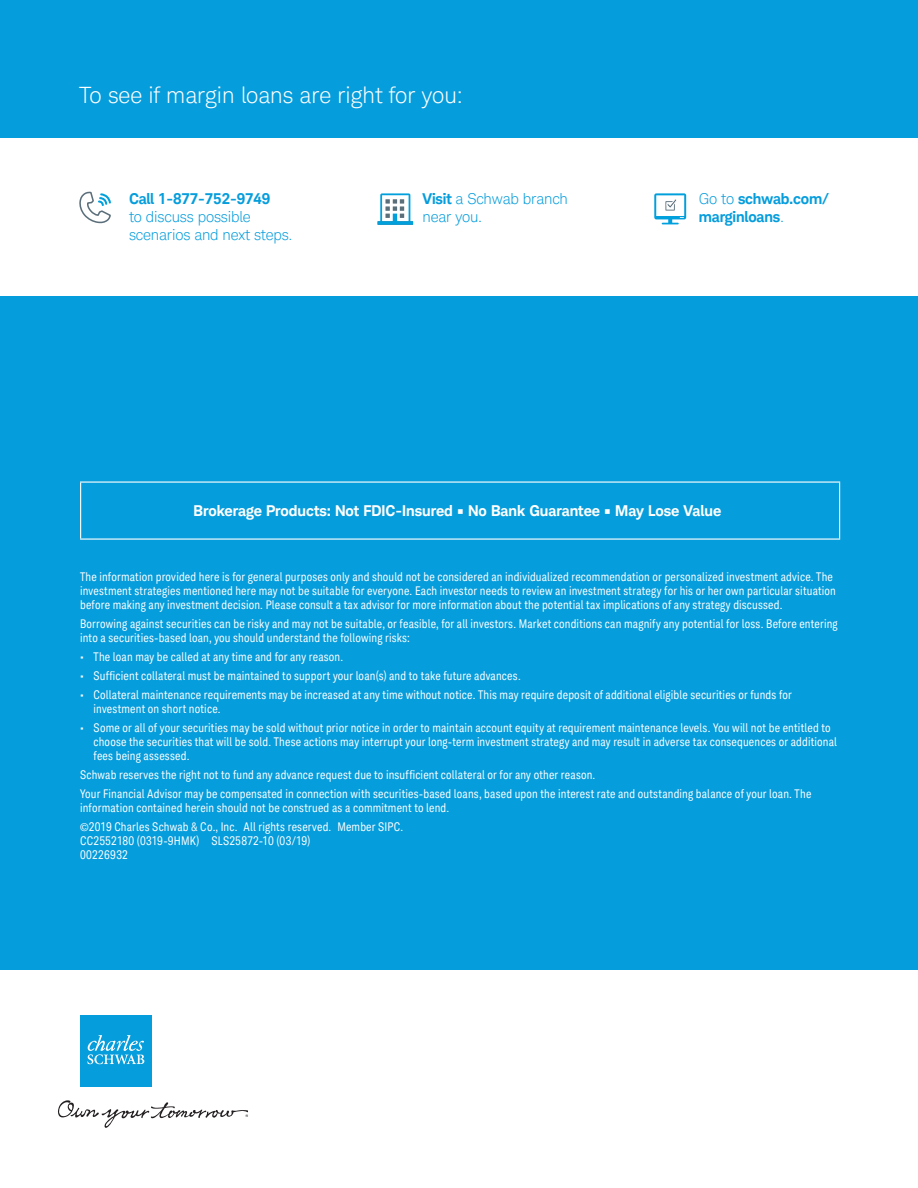
<style>
.page{position:relative;width:918px;height:1188px;background:#fff}
.page>*{position:absolute;margin:0;border:0;box-sizing:border-box;transform-origin:0 0}
.t1{font:300 22.5px "Charles Modern";color:#fff}
.t2{font:300 15px/18px "Charles Modern";letter-spacing:-.01em;color:#069ddc}
.t3{font:700 15px "Charles Modern";color:#fff}
.t4{font:700 15px/18px "Charles Modern";letter-spacing:-.01em;color:#069ddc}
.t5{font:condensed 12px/14.2px "Charles Modern";letter-spacing:.015em;color:#fff}
.s1{color:#0c9fdc}
.s2{font-weight:700}
.s3{font-weight:300}
</style>
<div class="page">
<div style="left:0;top:0;width:918px;height:970px;background:#069ddc"></div>
<hr style="left:80px;top:482px;width:760px;height:1px;background:#fff">
<hr style="left:80px;top:483px;width:1px;height:55px;background:#fff">
<hr style="left:839px;top:483px;width:1px;height:55px;background:#fff">
<hr style="left:80px;top:538px;width:760px;height:2px;background:#fff">
<div style="left:80px;top:1015px;width:71px;height:72px;background:#069ddc"></div>
<svg style="left:87px;top:1035px;width:57px;height:29px"></svg>
<svg style="left:58px;top:1100px;width:190px;height:28px"></svg>
<div style="left:0;top:138px;width:918px;height:158px;background:#fff"></div>
<svg style="left:378px;top:193px;width:35px;height:32px"></svg>
<svg style="left:654px;top:193px;width:32px;height:31px"></svg>
<svg style="left:79px;top:192px;width:32px;height:31px"></svg>
<h1 class="t1" style="left:79px;top:82px;width:385px">To see if margin loans are right for you:</h1>
<p class="t4" style="left:129px;top:190px;width:143px">Call 1-877-752-9749</p>
<p class="t2" style="left:129px;top:208px;width:165px">to discuss possible scenarios and next steps<span class="s1">.</span></p>
<p class="t2" style="left:422px;top:190px;width:147px"><span class="s2">Visit</span> a Schwab branch near you.</p>
<p class="t4" style="left:699px;top:190px;width:132px"><span class="s3">Go to</span> schwab.com/ marginloans<span class="s3">.</span></p>
<p class="t3" style="left:194px;top:502px;width:529px">Brokerage Products: Not FDIC-Insured • No Bank Guarantee • May Lose Value</p>
<p class="t5" style="left:80px;top:570px;width:757px">The information provided here is for general purposes only and should not be considered an individualized recommendation or personalized investment advice. The investment strategies mentioned here may not be suitable for everyone. Each investor needs to review an investment strategy for his or her own particular situation before making any investment decision. Please consult a tax advisor for more information about the potential tax implications of any strategy discussed.</p>
<p class="t5" style="left:80px;top:617px;width:759px">Borrowing against securities can be risky and may not be suitable, or feasible, for all investors. Market conditions can magnify any potential for loss. Before entering into a securities-based loan, you should understand the following risks:</p>
<p class="t5" style="left:80px;top:650px;width:265px">• The loan may be called at any time and for any reason.</p>
<p class="t5" style="left:80px;top:669px;width:442px">• Sufficient collateral must be maintained to support your loan(s) and to take future advances.</p>
<p class="t5" style="left:94px;top:687px;width:700px;text-indent:-14px">• Collateral maintenance requirements may be increased at any time without notice. This may require deposit of additional eligible securities or funds for investment on short notice.</p>
<p class="t5" style="left:94px;top:720px;width:745px;text-indent:-14px">• Some or all of your securities may be sold without prior notice in order to maintain account equity at requirement maintenance levels. You will not be entitled to choose the securities that will be sold. These actions may interrupt your long-term investment strategy and may result in adverse tax consequences or additional fees being assessed.</p>
<p class="t5" style="left:80px;top:765px;width:733px;line-height:18.8px">Schwab reserves the right not to fund any advance request due to insufficient collateral or for any other reason.<br>Your Financial Advisor may be compensated in connection with securities-based loans, based upon the interest rate and outstanding balance of your loan. The</p>
<p class="t5" style="left:80px;top:798px;width:371px;line-height:18.8px">information contained herein should not be construed as a commitment to lend. ©2019 Charles Schwab &amp; Co., Inc. All rights reserved. Member SIPC.</p>
<p class="t5" style="left:80px;top:834px;width:232px">CC2552180 (0319-9HMK) SLS25872-10 (03/19)<br>00226932</p>
</div>
